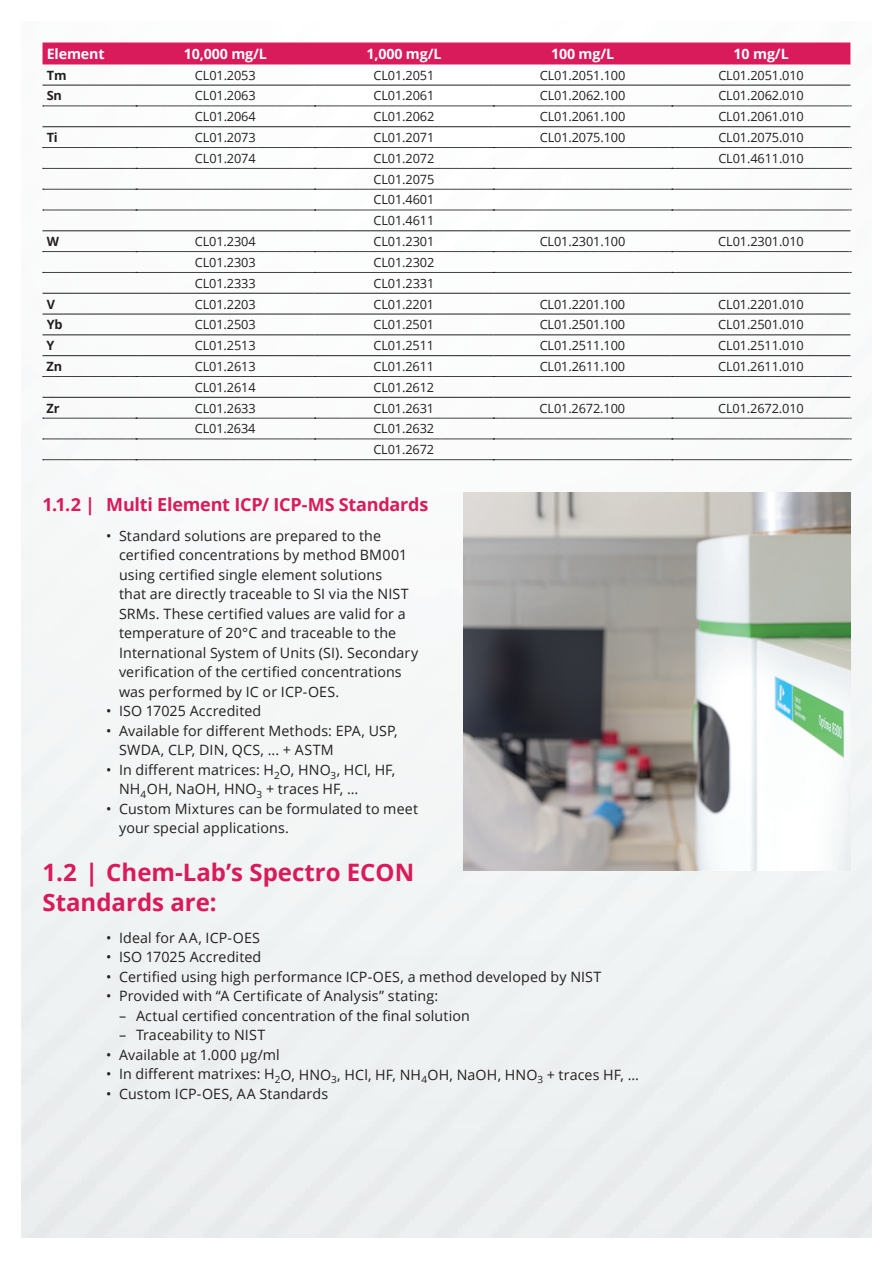
<style>
.page{position:relative;width:893px;height:1263px;background:#fff}
.page>*{position:absolute;margin:0;border:0;box-sizing:border-box;transform-origin:0 0}
.t1{font:700 24px/30px "Open Sans";color:#d91a5b}
.t2{font:700 18px "Open Sans";letter-spacing:-.015em;color:#d91a5b}
.t3{font:14.25px/19.5px "Open Sans";letter-spacing:.01em;color:#231f20}
.t4{font:700 14.25px "Open Sans";letter-spacing:-.01em;color:#fff}
.t5{font:12.75px/20.9px "Open Sans";letter-spacing:-.01em;color:#231f20;text-align:justify}
.t6{font:700 12.75px "Open Sans";letter-spacing:-.01em;color:#231f20}
</style>
<div class="page">
<img style="left:21px;top:42px;width:851px;height:1195px">
<div style="left:43px;top:43px;width:807px;height:21px;background:#d91a5b"></div>
<svg style="left:43px;top:459px;width:808px;height:1px"></svg>
<hr style="left:43px;top:85px;width:93px;height:1px;background:#231f20">
<hr style="left:136px;top:85px;width:179px;height:1px;background:#231f20">
<hr style="left:315px;top:85px;width:178px;height:1px;background:#231f20">
<hr style="left:493px;top:85px;width:179px;height:1px;background:#231f20">
<hr style="left:672px;top:85px;width:178px;height:1px;background:#231f20">
<hr style="left:43px;top:126px;width:93px;height:1px;background:#231f20">
<hr style="left:136px;top:126px;width:179px;height:1px;background:#231f20">
<hr style="left:315px;top:126px;width:178px;height:1px;background:#231f20">
<hr style="left:493px;top:126px;width:179px;height:1px;background:#231f20">
<hr style="left:672px;top:126px;width:178px;height:1px;background:#231f20">
<hr style="left:43px;top:231px;width:93px;height:1px;background:#231f20">
<hr style="left:136px;top:231px;width:179px;height:1px;background:#231f20">
<hr style="left:315px;top:231px;width:178px;height:1px;background:#231f20">
<hr style="left:493px;top:231px;width:179px;height:1px;background:#231f20">
<hr style="left:672px;top:231px;width:178px;height:1px;background:#231f20">
<hr style="left:43px;top:293px;width:93px;height:1px;background:#231f20">
<hr style="left:136px;top:293px;width:179px;height:1px;background:#231f20">
<hr style="left:315px;top:293px;width:178px;height:1px;background:#231f20">
<hr style="left:493px;top:293px;width:179px;height:1px;background:#231f20">
<hr style="left:672px;top:293px;width:178px;height:1px;background:#231f20">
<hr style="left:43px;top:314px;width:93px;height:1px;background:#231f20">
<hr style="left:136px;top:314px;width:179px;height:1px;background:#231f20">
<hr style="left:315px;top:314px;width:178px;height:1px;background:#231f20">
<hr style="left:493px;top:314px;width:179px;height:1px;background:#231f20">
<hr style="left:672px;top:314px;width:178px;height:1px;background:#231f20">
<hr style="left:43px;top:335px;width:93px;height:1px;background:#231f20">
<hr style="left:136px;top:335px;width:179px;height:1px;background:#231f20">
<hr style="left:315px;top:335px;width:178px;height:1px;background:#231f20">
<hr style="left:493px;top:335px;width:179px;height:1px;background:#231f20">
<hr style="left:672px;top:335px;width:178px;height:1px;background:#231f20">
<hr style="left:43px;top:355px;width:93px;height:1px;background:#231f20">
<hr style="left:136px;top:355px;width:179px;height:1px;background:#231f20">
<hr style="left:315px;top:355px;width:178px;height:1px;background:#231f20">
<hr style="left:493px;top:355px;width:179px;height:1px;background:#231f20">
<hr style="left:672px;top:355px;width:178px;height:1px;background:#231f20">
<hr style="left:43px;top:397px;width:93px;height:1px;background:#231f20">
<hr style="left:136px;top:397px;width:179px;height:1px;background:#231f20">
<hr style="left:315px;top:397px;width:178px;height:1px;background:#231f20">
<hr style="left:493px;top:397px;width:179px;height:1px;background:#231f20">
<hr style="left:672px;top:397px;width:178px;height:1px;background:#231f20">
<svg style="left:43px;top:106px;width:808px;height:1px"></svg>
<svg style="left:43px;top:147px;width:808px;height:1px"></svg>
<svg style="left:43px;top:168px;width:808px;height:1px"></svg>
<svg style="left:43px;top:189px;width:808px;height:1px"></svg>
<svg style="left:43px;top:210px;width:808px;height:1px"></svg>
<svg style="left:43px;top:251px;width:808px;height:1px"></svg>
<svg style="left:43px;top:272px;width:808px;height:1px"></svg>
<svg style="left:43px;top:376px;width:808px;height:1px"></svg>
<svg style="left:43px;top:418px;width:808px;height:1px"></svg>
<svg style="left:43px;top:439px;width:808px;height:1px"></svg>
<img style="left:463px;top:493px;width:387px;height:378px">
<p class="t4" style="left:47px;top:44px;width:59px">Element</p>
<p class="t4" style="left:184px;top:44px;width:85px">10,000 mg/L</p>
<p class="t4" style="left:366px;top:44px;width:77px">1,000 mg/L</p>
<p class="t4" style="left:551px;top:44px;width:65px">100 mg/L</p>
<p class="t4" style="left:734px;top:44px;width:57px">10 mg/L</p>
<p class="t6" style="left:47px;top:66px;width:21px">Tm</p>
<p class="t5" style="left:195px;top:64px;width:62px">CL01.2053</p>
<p class="t5" style="left:374px;top:64px;width:62px">CL01.2051</p>
<p class="t5" style="left:540px;top:64px;width:87px">CL01.2051.100</p>
<p class="t5" style="left:718px;top:64px;width:87px">CL01.2051.010</p>
<p class="t6" style="left:47px;top:87px;width:17px">Sn</p>
<p class="t5" style="left:195px;top:85px;width:62px">CL01.2063</p>
<p class="t5" style="left:374px;top:85px;width:62px">CL01.2061</p>
<p class="t5" style="left:540px;top:85px;width:87px">CL01.2062.100</p>
<p class="t5" style="left:718px;top:85px;width:87px">CL01.2062.010</p>
<p class="t5" style="left:195px;top:106px;width:62px">CL01.2064</p>
<p class="t5" style="left:374px;top:106px;width:62px">CL01.2062</p>
<p class="t5" style="left:540px;top:106px;width:87px">CL01.2061.100</p>
<p class="t5" style="left:718px;top:106px;width:87px">CL01.2061.010</p>
<p class="t6" style="left:47px;top:128px;width:13px">Ti</p>
<p class="t5" style="left:195px;top:127px;width:62px">CL01.2073</p>
<p class="t5" style="left:374px;top:127px;width:62px">CL01.2071</p>
<p class="t5" style="left:540px;top:127px;width:87px">CL01.2075.100</p>
<p class="t5" style="left:718px;top:127px;width:87px">CL01.2075.010</p>
<p class="t5" style="left:195px;top:147px;width:62px">CL01.2074</p>
<p class="t5" style="left:373px;top:147px;width:62px">CL01.2072</p>
<p class="t5" style="left:718px;top:147px;width:87px">CL01.4611.010</p>
<p class="t5" style="left:373px;top:168px;width:62px">CL01.2075<br>CL01.4601<br>CL01.4611</p>
<p class="t6" style="left:47px;top:232px;width:14px">W</p>
<p class="t5" style="left:195px;top:231px;width:62px">CL01.2304</p>
<p class="t5" style="left:373px;top:231px;width:62px">CL01.2301</p>
<p class="t5" style="left:540px;top:231px;width:87px">CL01.2301.100</p>
<p class="t5" style="left:718px;top:231px;width:87px">CL01.2301.010</p>
<p class="t5" style="left:195px;top:251px;width:62px">CL01.2303</p>
<p class="t5" style="left:373px;top:251px;width:62px">CL01.2302</p>
<p class="t5" style="left:195px;top:272px;width:62px">CL01.2333</p>
<p class="t5" style="left:373px;top:272px;width:62px">CL01.2331</p>
<p class="t6" style="left:47px;top:295px;width:10px">V</p>
<p class="t5" style="left:195px;top:293px;width:62px">CL01.2203</p>
<p class="t5" style="left:373px;top:293px;width:62px">CL01.2201</p>
<p class="t5" style="left:540px;top:293px;width:87px">CL01.2201.100</p>
<p class="t5" style="left:718px;top:293px;width:87px">CL01.2201.010</p>
<p class="t6" style="left:47px;top:316px;width:17px">Yb</p>
<p class="t5" style="left:195px;top:314px;width:62px">CL01.2503</p>
<p class="t5" style="left:373px;top:314px;width:62px">CL01.2501</p>
<p class="t5" style="left:540px;top:314px;width:87px">CL01.2501.100</p>
<p class="t5" style="left:718px;top:314px;width:87px">CL01.2501.010</p>
<p class="t6" style="left:47px;top:336px;width:9px">Y</p>
<p class="t5" style="left:195px;top:335px;width:62px">CL01.2513</p>
<p class="t5" style="left:373px;top:335px;width:62px">CL01.2511</p>
<p class="t5" style="left:540px;top:335px;width:87px">CL01.2511.100</p>
<p class="t5" style="left:718px;top:335px;width:87px">CL01.2511.010</p>
<p class="t6" style="left:47px;top:357px;width:17px">Zn</p>
<p class="t5" style="left:195px;top:356px;width:62px">CL01.2613</p>
<p class="t5" style="left:373px;top:356px;width:62px">CL01.2611</p>
<p class="t5" style="left:540px;top:356px;width:87px">CL01.2611.100</p>
<p class="t5" style="left:718px;top:356px;width:87px">CL01.2611.010</p>
<p class="t5" style="left:195px;top:376px;width:62px">CL01.2614</p>
<p class="t5" style="left:373px;top:376px;width:62px">CL01.2612</p>
<p class="t6" style="left:47px;top:399px;width:15px">Zr</p>
<p class="t5" style="left:195px;top:397px;width:62px">CL01.2633</p>
<p class="t5" style="left:373px;top:397px;width:62px">CL01.2631</p>
<p class="t5" style="left:540px;top:397px;width:87px">CL01.2672.100</p>
<p class="t5" style="left:718px;top:397px;width:87px">CL01.2672.010</p>
<p class="t5" style="left:195px;top:418px;width:62px">CL01.2634</p>
<p class="t5" style="left:373px;top:418px;width:62px">CL01.2632<br>CL01.2672</p>
<p class="t2" style="left:43px;top:492px;width:387px">1.1.2 | Multi Element ICP/ ICP-MS Standards</p>
<p class="t3" style="left:119px;top:526px;width:301px;text-indent:-13px">• Standard solutions are prepared to the certified concentrations by method BM001 using certified single element solutions<br>that are directly traceable to SI via the NIST SRMs. These certified values are valid for a temperature of 20°C and traceable to the International System of Units (SI). Secondary verification of the certified concentrations was performed by IC or ICP-OES.</p>
<p class="t3" style="left:106px;top:701px;width:157px">• ISO 17025 Accredited</p>
<p class="t3" style="left:119px;top:721px;width:280px;text-indent:-13px">• Available for different Methods: EPA, USP,<br>SWDA, CLP, DIN, QCS, ... + ASTM</p>
<p class="t3" style="left:119px;top:760px;width:278px;text-indent:-13px">• In different matrices: H<sub>2</sub>O, HNO<sub>3</sub>, HCl, HF,<br>NH<sub>4</sub>OH, NaOH, HNO<sub>3</sub> + traces HF, …</p>
<p class="t3" style="left:119px;top:799px;width:301px;text-indent:-13px">• Custom Mixtures can be formulated to meet your special applications.</p>
<h1 class="t1" style="left:43px;top:857px;width:373px">1.2 | Chem-Lab’s Spectro ECON<br>Standards are:</h1>
<p class="t3" style="left:106px;top:928px;width:155px">• Ideal for AA, ICP-OES</p>
<p class="t3" style="left:106px;top:947px;width:157px">• ISO 17025 Accredited</p>
<p class="t3" style="left:106px;top:967px;width:497px">• Certified using high performance ICP-OES, a method developed by NIST</p>
<p class="t3" style="left:106px;top:986px;width:334px">• Provided with “A Certificate of Analysis” stating:</p>
<p class="t3" style="left:119px;top:1006px;width:352px">– Actual certified concentration of the final solution</p>
<p class="t3" style="left:119px;top:1025px;width:148px">– Traceability to NIST</p>
<p class="t3" style="left:106px;top:1045px;width:175px">• Available at 1.000 µg/ml</p>
<p class="t3" style="left:106px;top:1064px;width:534px">• In different matrixes: H<sub>2</sub>O, HNO<sub>3</sub>, HCl, HF, NH<sub>4</sub>OH, NaOH, HNO<sub>3</sub> + traces HF, …</p>
<p class="t3" style="left:106px;top:1084px;width:223px">• Custom ICP-OES, AA Standards</p>
</div>
